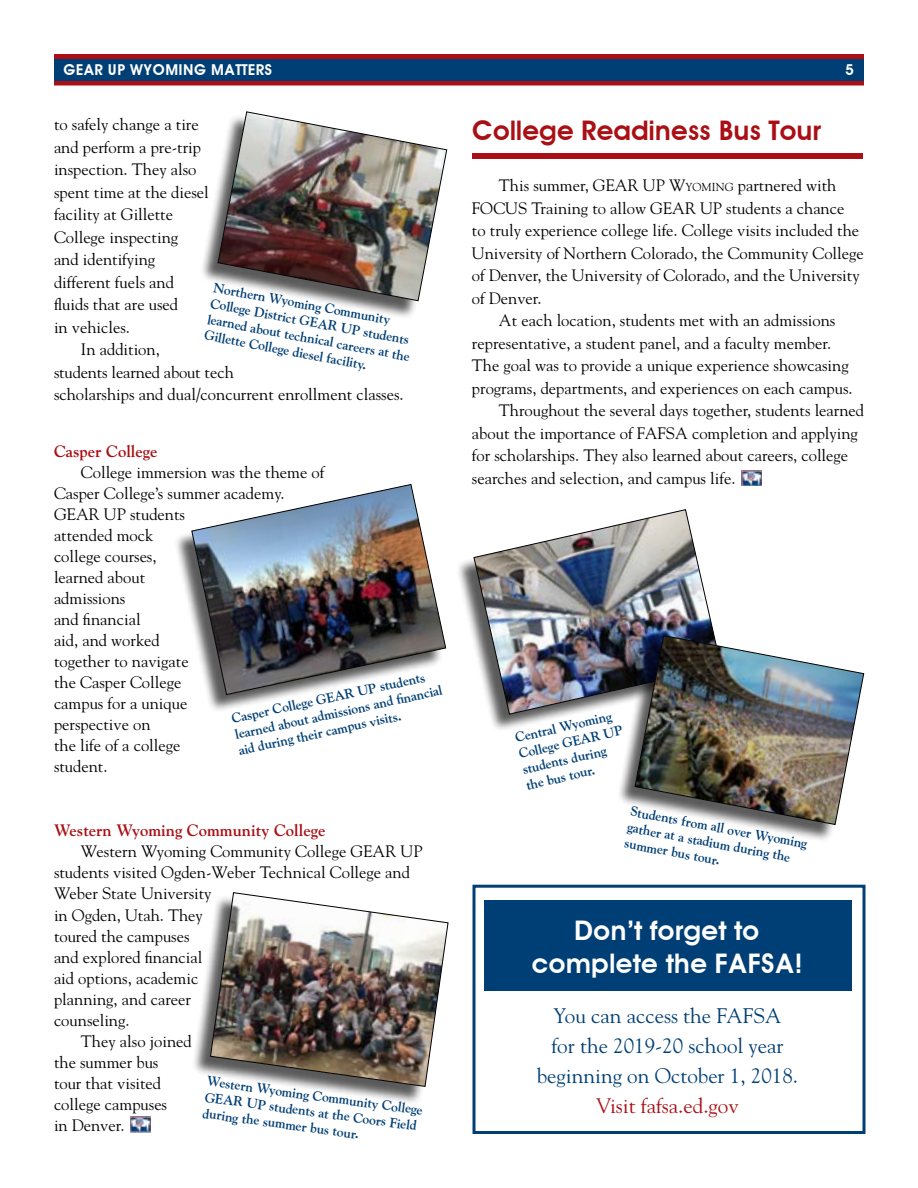
<style>
.page{position:relative;width:918px;height:1188px;background:#fff}
.page>*{position:absolute;margin:0;border:0;box-sizing:border-box;transform-origin:0 0}
.t1{font:600 27px/32.4px "Avant Garde";color:#fff;text-align:center}
.t2{font:600 27px "Avant Garde";letter-spacing:-.01em;color:#a90f14}
.t3{font:21px/30px "Goudy";color:#003f75;text-align:center}
.t4{font:21px "Goudy";color:#a90f14}
.t5{font:16.5px/21px "Goudy";color:#000}
.t6{font:700 16.5px "Goudy";color:#a90f14}
.t7{font:600 15px "Avant Garde";color:#fff}
.t8{font:700 13.5px/16.2px "Goudy";color:#003f75}
.s1{font-style:inherit}
.s2{font-size:11.55px}
</style>
<div class="page">
<svg style="left:54px;top:54px;width:810px;height:32px;background:#9d1e27"></svg>
<div style="left:54px;top:60px;width:810px;height:21px;background:#003f75"></div>
<div style="left:199px;top:114px;width:245px;height:206px;background:#000;opacity:.65"></div>
<img style="left:218px;top:111px;width:229px;height:190px">
<div style="left:192px;top:895px;width:253px;height:210px;background:#000;opacity:.65"></div>
<img style="left:210px;top:892px;width:239px;height:195px">
<div style="left:472px;top:885px;width:394px;height:249px;border:3px solid #003f75"></div>
<div style="left:484px;top:900px;width:368px;height:91px;background:#003f75"></div>
<div style="left:472px;top:153px;width:391px;height:6px;background:#a90f14"></div>
<div style="left:173px;top:487px;width:270px;height:226px;background:#000;opacity:.65"></div>
<img style="left:191px;top:484px;width:255px;height:211px">
<div style="left:455px;top:512px;width:263px;height:220px;background:#000;opacity:.65"></div>
<img style="left:473px;top:509px;width:245px;height:206px">
<div style="left:616px;top:638px;width:245px;height:205px;background:#000;opacity:.65"></div>
<img style="left:635px;top:635px;width:229px;height:190px">
<img style="left:130px;top:1117px;width:20px;height:15px">
<img style="left:742px;top:471px;width:20px;height:15px">
<p class="t7" style="left:63px;top:61px;width:211px">GEAR UP WYOMING MATTERS</p>
<p class="t7" style="left:845px;top:61px;width:10px">5</p>
<p class="t5" style="left:54px;top:113px;width:146px">to safely change a tire</p>
<p class="t5" style="left:54px;top:136px;width:149px">and perform a pre-trip</p>
<p class="t5" style="left:54px;top:158px;width:144px">inspection. They also</p>
<p class="t5" style="left:54px;top:181px;width:156px">spent time at the diesel</p>
<p class="t5" style="left:54px;top:203px;width:121px">facility at Gillette</p>
<p class="t5" style="left:54px;top:226px;width:126px">College inspecting</p>
<p class="t5" style="left:54px;top:248px;width:103px">and identifying</p>
<p class="t5" style="left:54px;top:271px;width:122px">different fuels and</p>
<p class="t5" style="left:54px;top:293px;width:126px">fluids that are used</p>
<p class="t5" style="left:54px;top:316px;width:78px">in vehicles.</p>
<p class="t5" style="left:81px;top:338px;width:80px">In addition,</p>
<p class="t5" style="left:54px;top:361px;width:181px">students learned about tech</p>
<p class="t5" style="left:54px;top:383px;width:351px">scholarships and dual/concurrent enrollment classes.</p>
<p class="t8" style="left:214px;top:280px;width:207px;rotate:10deg">Northern Wyoming Community College District GEAR UP students learned about technical careers at the Gillette College diesel facility.</p>
<p class="t6" style="left:54px;top:441px;width:105px">Casper College</p>
<p class="t5" style="left:54px;top:461px;width:272px;text-indent:27px">College immersion was the theme of<br>Casper College’s summer academy.<br>GEAR UP students<br>attended mock<br>college courses,<br>learned about<br>admissions<br>and financial<br>aid, and worked<br>together to navigate<br>the Casper College<br>campus for a unique<br>perspective on<br>the life of a college<br>student.</p>
<p class="t8" style="left:230px;top:710px;width:213px;rotate:-12deg">Casper College GEAR UP students learned about admissions and fi nancial aid during their campus visits.</p>
<p class="t6" style="left:54px;top:821px;width:273px">Western Wyoming Community College</p>
<p class="t5" style="left:81px;top:841px;width:343px">Western Wyoming Community College GEAR UP</p>
<p class="t5" style="left:54px;top:862px;width:358px">students visited Ogden-Weber Technical College and</p>
<p class="t5" style="left:54px;top:883px;width:159px">Weber State University</p>
<p class="t5" style="left:54px;top:904px;width:150px">in Ogden, Utah. They</p>
<p class="t5" style="left:54px;top:925px;width:137px">toured the campuses</p>
<p class="t5" style="left:54px;top:946px;width:150px">and explored financial</p>
<p class="t5" style="left:54px;top:967px;width:146px">aid options, academic</p>
<p class="t5" style="left:54px;top:988px;width:139px">planning, and career</p>
<p class="t5" style="left:54px;top:1009px;width:77px">counseling.</p>
<p class="t5" style="left:81px;top:1030px;width:112px">They also joined</p>
<p class="t5" style="left:54px;top:1051px;width:106px">the summer bus</p>
<p class="t5" style="left:54px;top:1072px;width:109px">tour that visited</p>
<p class="t5" style="left:54px;top:1093px;width:115px">college campuses</p>
<p class="t5" style="left:54px;top:1114px;width:72px">in Denver.</p>
<p class="t8" style="left:208px;top:1072px;width:219px;rotate:8deg">Western Wyoming Community College<br>GEAR UP students at the Coors Field during the summer bus tour.</p>
<h1 class="t2" style="left:472px;top:114px;width:351px">College Readiness Bus Tour</h1>
<p class="t5" style="left:499px;top:174px;width:339px">This summer, GEAR UP <span class="s1">W</span><span class="s2">YOMING</span> partnered with</p>
<p class="t5" style="left:472px;top:197px;width:374px">FOCUS Training to allow GEAR UP students a chance</p>
<p class="t5" style="left:472px;top:219px;width:389px">to truly experience college life. College visits included the</p>
<p class="t5" style="left:472px;top:242px;width:393px">University of Northern Colorado, the Community College</p>
<p class="t5" style="left:472px;top:264px;width:389px">of Denver, the University of Colorado, and the University</p>
<p class="t5" style="left:472px;top:287px;width:71px">of Denver.</p>
<p class="t5" style="left:499px;top:309px;width:338px">At each location, students met with an admissions</p>
<p class="t5" style="left:472px;top:332px;width:361px">representative, a student panel, and a faculty member.</p>
<p class="t5" style="left:472px;top:354px;width:378px">The goal was to provide a unique experience showcasing</p>
<p class="t5" style="left:472px;top:377px;width:382px">programs, departments, and experiences on each campus.</p>
<p class="t5" style="left:499px;top:399px;width:367px">Throughout the several days together, students learned</p>
<p class="t5" style="left:472px;top:422px;width:387px">about the importance of FAFSA completion and applying</p>
<p class="t5" style="left:472px;top:444px;width:378px">for scholarships. They also learned about careers, college</p>
<p class="t5" style="left:472px;top:467px;width:265px">searches and selection, and campus life.</p>
<p class="t8" style="left:514px;top:730px;width:108px;rotate:-13deg">Central Wyoming<br>College GEAR UP students during the bus tour.</p>
<p class="t8" style="left:632px;top:804px;width:182px;rotate:10deg">Students from all over Wyoming gather at a stadium during the summer bus tour.</p>
<h1 class="t1" style="left:531px;top:914px;width:273px">Don’t forget to complete the FAFSA!</h1>
<p class="t3" style="left:537px;top:1000px;width:263px">You can access the FAFSA<br>for the 2019-20 school year beginning on October 1, 2018.</p>
<p class="t4" style="left:596px;top:1092px;width:144px">Visit fafsa.ed.gov</p>
</div>
